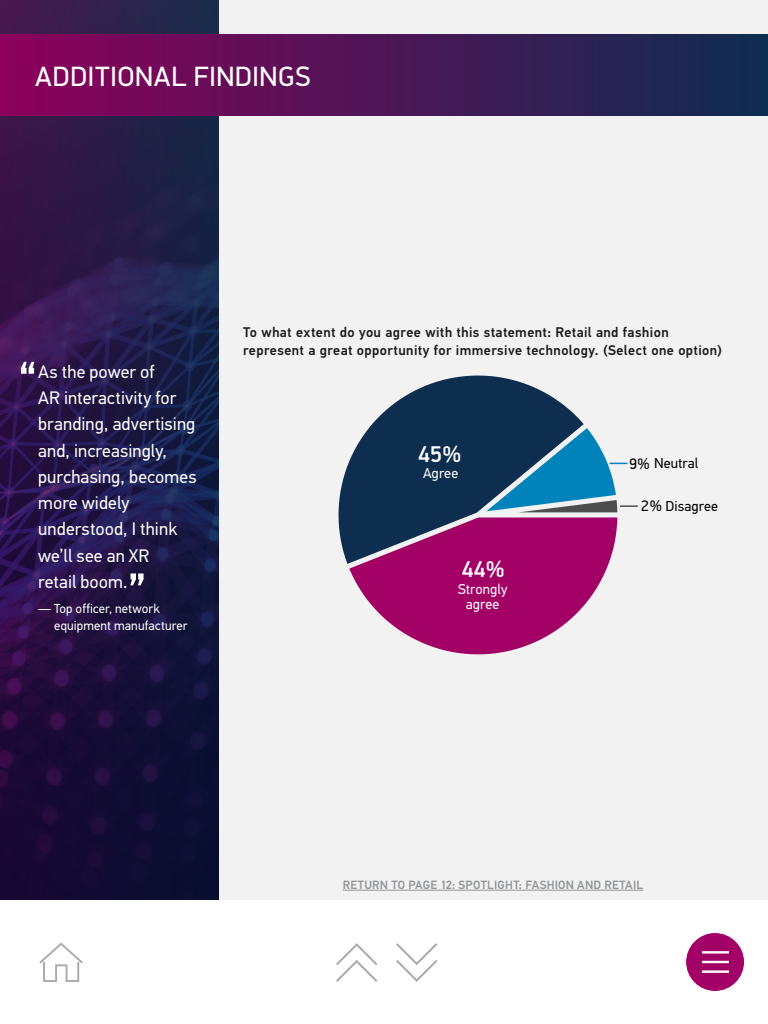
<style>
.page{position:relative;width:768px;height:1024px;background:#fff}
.page>*{position:absolute;margin:0;border:0;box-sizing:border-box;transform-origin:0 0}
.Body{font:53px "PF Din Text Pro";color:#fff}
.Page_Headers{font:28px "PF Din Display Pro";letter-spacing:.015em;color:#fff}
.t1{font:500 22.9px "PF Din Display Pro";color:#fff}
.Body-2{font:18.1px/26.3px "PF Din Text Pro";letter-spacing:.005em;color:#fff}
.t2{font:14.3px "PF Din Text Pro";letter-spacing:.005em;color:#000}
.Body-3{font:14.3px "PF Din Text Pro";letter-spacing:.005em;color:#fff}
.Question{font:500 14px/18px "PF Din Text Pro";letter-spacing:.03em;color:#1a1a1a}
.Body-4{font:13px/17px "PF Din Text Pro";letter-spacing:.005em;color:#fff}
.Question-2{font:500 12px "PF Din Text Pro";letter-spacing:.015em;color:#939598}
.s1{font-family:"PF Din Display Pro";font-size:15.3px}
</style>
<div class="page">
<svg style="left:39px;top:942px;width:44px;height:40px"></svg>
<svg style="left:396px;top:943px;width:42px;height:39px"></svg>
<svg style="left:336px;top:943px;width:42px;height:39px"></svg>
<div style="left:0;top:0;width:768px;height:900px;background:#f2f2f2"></div>
<svg style="left:0;top:0;width:219px;height:900px;background:#201644"></svg>
<div style="left:0;top:35px;width:768px;height:81px;background:linear-gradient(to right,#8d005b,#0d2d50)"></div>
<svg style="left:349px;top:517px;width:269px;height:138px;fill:#a30066"></svg>
<svg style="left:338px;top:375px;width:249px;height:192px;fill:#0d2e4f"></svg>
<svg style="left:478px;top:424px;width:160px;height:91px"></svg>
<hr style="left:343px;top:890px;width:300px;height:1px;background:#939598">
<svg style="left:687px;top:934px;width:54px;height:56px"></svg>
<div style="left:686px;top:933px;width:59px;height:58px;background:#a20067;border-radius:50%"></div>
<div style="left:685px;top:932px;width:60px;height:60px;border:1px solid #fff;border-radius:50%"></div>
<hr style="left:702px;top:951px;width:27px;height:3px;background:#fff">
<hr style="left:702px;top:970px;width:27px;height:3px;background:#fff">
<hr style="left:702px;top:961px;width:27px;height:2px;background:#fff">
<p class="Page_Headers" style="left:35px;top:60px;width:277px">ADDITIONAL FINDINGS</p>
<p class="Body" style="left:20px;top:351px;width:18px">“</p>
<p class="Body-2" style="left:38px;top:359px;width:160px">As the power of<br>AR interactivity for branding, advertising and, increasingly, purchasing, becomes more widely understood, I think we’ll see an XR<br>retail boom.</p>
<p class="Body-4" style="left:54px;top:600px;width:135px;text-indent:-16px">— Top officer, network equipment manufacturer</p>
<p class="Body" style="left:128px;top:563px;width:18px">”</p>
<p class="Question" style="left:243px;top:323px;width:480px">To what extent do you agree with this statement: Retail and fashion represent a great opportunity for immersive technology. (Select one option)</p>
<p class="t1" style="left:418px;top:440px;width:45px">45%</p>
<p class="Body-3" style="left:423px;top:465px;width:37px">Agree</p>
<p class="t1" style="left:462px;top:556px;width:45px">44%</p>
<p class="Body-3" style="left:458px;top:581px;width:51px">Strongly</p>
<p class="Body-3" style="left:466px;top:595px;width:35px">agree</p>
<p class="t2" style="left:630px;top:455px;width:70px"><span class="s1">9%</span> Neutral</p>
<p class="t2" style="left:641px;top:498px;width:79px"><span class="s1">2%</span> Disagree</p>
<p class="Question-2" style="left:343px;top:878px;width:302px">RETURN TO PAGE 12: SPOTLIGHT: FASHION AND RETAIL</p>
</div>
